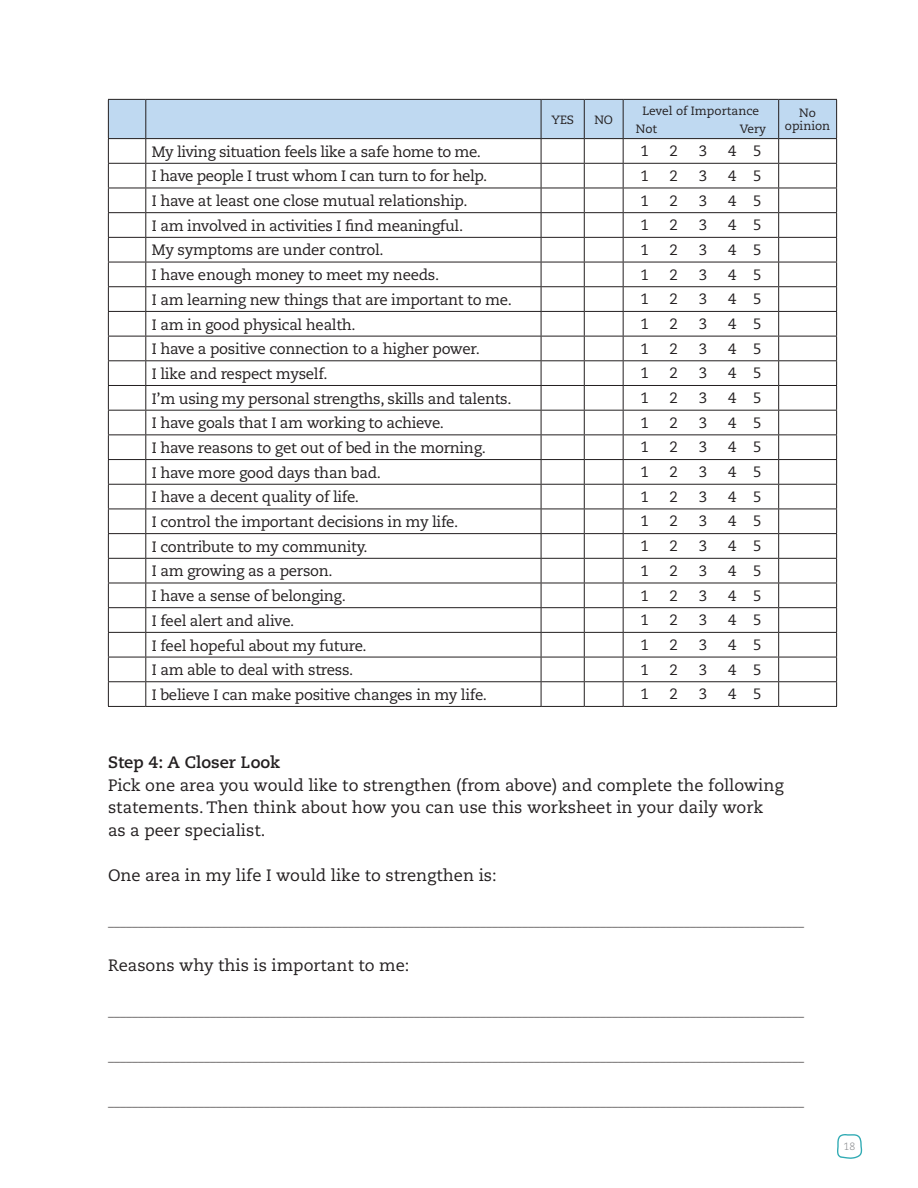
<style>
.page{position:relative;width:918px;height:1188px;background:#fff}
.page>*{position:absolute;margin:0;border:0;box-sizing:border-box;transform-origin:0 0}
.t1{font:16.5px/22.5px "Caecilia LT Std";color:#231f20}
.t2{font:700 16.5px "Caecilia LT Std";color:#231f20}
.t3{font:15px "Caecilia LT Std";letter-spacing:-.02em;color:#231f20}
.t4{font:700 12px "Caecilia LT Std";color:#231f20}
.t5{font:12px/18px "Caecilia LT Std";color:#231f20}
.t6{font:300 10.5px "Caecilia LT Std";color:#808285}
</style>
<div class="page">
<svg style="left:837px;top:1134px;width:25px;height:25px"></svg>
<svg style="left:108px;top:99px;width:729px;height:607px"></svg>
<hr style="left:108px;top:706px;width:38px;height:1px;background:#231f20">
<hr style="left:146px;top:706px;width:395px;height:1px;background:#231f20">
<hr style="left:541px;top:706px;width:43px;height:1px;background:#231f20">
<hr style="left:584px;top:706px;width:39px;height:1px;background:#231f20">
<hr style="left:623px;top:706px;width:156px;height:1px;background:#231f20">
<hr style="left:779px;top:706px;width:58px;height:1px;background:#231f20">
<p class="t5" style="left:551px;top:111px;width:24px">YES</p>
<p class="t5" style="left:594px;top:111px;width:20px">NO</p>
<p class="t5" style="left:636px;top:102px;width:125px;text-indent:7px">Level of Importance<br>Not</p>
<p class="t5" style="left:740px;top:120px;width:28px">Very</p>
<p class="t3" style="left:152px;top:143px;width:331px">My living situation feels like a safe home to me.</p>
<p class="t3" style="left:640px;top:142px;width:10px">1</p>
<p class="t3" style="left:670px;top:142px;width:10px">2</p>
<p class="t3" style="left:699px;top:142px;width:10px">3</p>
<p class="t3" style="left:728px;top:142px;width:35px">4 5</p>
<p class="t3" style="left:152px;top:168px;width:337px">I have people I trust whom I can turn to for help.</p>
<p class="t3" style="left:640px;top:167px;width:10px">1</p>
<p class="t3" style="left:670px;top:167px;width:10px">2</p>
<p class="t3" style="left:699px;top:167px;width:10px">3</p>
<p class="t3" style="left:728px;top:167px;width:35px">4 5</p>
<p class="t3" style="left:152px;top:192px;width:317px">I have at least one close mutual relationship.</p>
<p class="t3" style="left:640px;top:192px;width:10px">1</p>
<p class="t3" style="left:670px;top:192px;width:10px">2</p>
<p class="t3" style="left:699px;top:192px;width:10px">3</p>
<p class="t3" style="left:728px;top:192px;width:35px">4 5</p>
<p class="t3" style="left:152px;top:217px;width:313px">I am involved in activities I find meaningful.</p>
<p class="t3" style="left:640px;top:216px;width:10px">1</p>
<p class="t3" style="left:670px;top:216px;width:10px">2</p>
<p class="t3" style="left:699px;top:216px;width:10px">3</p>
<p class="t3" style="left:728px;top:216px;width:35px">4 5</p>
<p class="t3" style="left:152px;top:242px;width:233px">My symptoms are under control.</p>
<p class="t3" style="left:640px;top:241px;width:10px">1</p>
<p class="t3" style="left:670px;top:241px;width:10px">2</p>
<p class="t3" style="left:699px;top:241px;width:10px">3</p>
<p class="t3" style="left:728px;top:241px;width:35px">4 5</p>
<p class="t3" style="left:152px;top:266px;width:289px">I have enough money to meet my needs.</p>
<p class="t3" style="left:640px;top:266px;width:10px">1</p>
<p class="t3" style="left:670px;top:266px;width:10px">2</p>
<p class="t3" style="left:699px;top:266px;width:10px">3</p>
<p class="t3" style="left:728px;top:266px;width:35px">4 5</p>
<p class="t3" style="left:152px;top:291px;width:362px">I am learning new things that are important to me.</p>
<p class="t3" style="left:640px;top:290px;width:10px">1</p>
<p class="t3" style="left:670px;top:290px;width:10px">2</p>
<p class="t3" style="left:699px;top:290px;width:10px">3</p>
<p class="t3" style="left:728px;top:290px;width:35px">4 5</p>
<p class="t3" style="left:152px;top:316px;width:205px">I am in good physical health.</p>
<p class="t3" style="left:640px;top:315px;width:10px">1</p>
<p class="t3" style="left:670px;top:315px;width:10px">2</p>
<p class="t3" style="left:699px;top:315px;width:10px">3</p>
<p class="t3" style="left:728px;top:315px;width:35px">4 5</p>
<p class="t3" style="left:152px;top:340px;width:330px">I have a positive connection to a higher power.</p>
<p class="t3" style="left:640px;top:340px;width:10px">1</p>
<p class="t3" style="left:670px;top:340px;width:10px">2</p>
<p class="t3" style="left:699px;top:340px;width:10px">3</p>
<p class="t3" style="left:728px;top:340px;width:35px">4 5</p>
<p class="t3" style="left:152px;top:365px;width:177px">I like and respect myself.</p>
<p class="t3" style="left:640px;top:364px;width:10px">1</p>
<p class="t3" style="left:670px;top:364px;width:10px">2</p>
<p class="t3" style="left:699px;top:364px;width:10px">3</p>
<p class="t3" style="left:728px;top:364px;width:35px">4 5</p>
<p class="t3" style="left:152px;top:390px;width:361px">I’m using my personal strengths, skills and talents.</p>
<p class="t3" style="left:640px;top:389px;width:10px">1</p>
<p class="t3" style="left:670px;top:389px;width:10px">2</p>
<p class="t3" style="left:699px;top:389px;width:10px">3</p>
<p class="t3" style="left:728px;top:389px;width:35px">4 5</p>
<p class="t3" style="left:152px;top:414px;width:294px">I have goals that I am working to achieve.</p>
<p class="t3" style="left:640px;top:414px;width:10px">1</p>
<p class="t3" style="left:670px;top:414px;width:10px">2</p>
<p class="t3" style="left:699px;top:414px;width:10px">3</p>
<p class="t3" style="left:728px;top:414px;width:35px">4 5</p>
<p class="t3" style="left:152px;top:439px;width:336px">I have reasons to get out of bed in the morning.</p>
<p class="t3" style="left:640px;top:439px;width:10px">1</p>
<p class="t3" style="left:670px;top:439px;width:10px">2</p>
<p class="t3" style="left:699px;top:439px;width:10px">3</p>
<p class="t3" style="left:728px;top:439px;width:35px">4 5</p>
<p class="t3" style="left:152px;top:464px;width:231px">I have more good days than bad.</p>
<p class="t3" style="left:640px;top:463px;width:10px">1</p>
<p class="t3" style="left:670px;top:463px;width:10px">2</p>
<p class="t3" style="left:699px;top:463px;width:10px">3</p>
<p class="t3" style="left:728px;top:463px;width:35px">4 5</p>
<p class="t3" style="left:152px;top:488px;width:209px">I have a decent quality of life.</p>
<p class="t3" style="left:640px;top:488px;width:10px">1</p>
<p class="t3" style="left:670px;top:488px;width:10px">2</p>
<p class="t3" style="left:699px;top:488px;width:10px">3</p>
<p class="t3" style="left:728px;top:488px;width:35px">4 5</p>
<p class="t3" style="left:152px;top:513px;width:308px">I control the important decisions in my life.</p>
<p class="t3" style="left:640px;top:513px;width:10px">1</p>
<p class="t3" style="left:670px;top:513px;width:10px">2</p>
<p class="t3" style="left:699px;top:513px;width:10px">3</p>
<p class="t3" style="left:728px;top:513px;width:35px">4 5</p>
<p class="t3" style="left:152px;top:538px;width:217px">I contribute to my community.</p>
<p class="t3" style="left:640px;top:537px;width:10px">1</p>
<p class="t3" style="left:670px;top:537px;width:10px">2</p>
<p class="t3" style="left:699px;top:537px;width:10px">3</p>
<p class="t3" style="left:728px;top:537px;width:35px">4 5</p>
<p class="t3" style="left:152px;top:563px;width:182px">I am growing as a person.</p>
<p class="t3" style="left:640px;top:562px;width:10px">1</p>
<p class="t3" style="left:670px;top:562px;width:10px">2</p>
<p class="t3" style="left:699px;top:562px;width:10px">3</p>
<p class="t3" style="left:728px;top:562px;width:35px">4 5</p>
<p class="t3" style="left:152px;top:587px;width:196px">I have a sense of belonging.</p>
<p class="t3" style="left:640px;top:587px;width:10px">1</p>
<p class="t3" style="left:670px;top:587px;width:10px">2</p>
<p class="t3" style="left:699px;top:587px;width:10px">3</p>
<p class="t3" style="left:728px;top:587px;width:35px">4 5</p>
<p class="t3" style="left:152px;top:612px;width:144px">I feel alert and alive.</p>
<p class="t3" style="left:640px;top:611px;width:10px">1</p>
<p class="t3" style="left:670px;top:611px;width:10px">2</p>
<p class="t3" style="left:699px;top:611px;width:10px">3</p>
<p class="t3" style="left:728px;top:611px;width:35px">4 5</p>
<p class="t3" style="left:152px;top:637px;width:216px">I feel hopeful about my future.</p>
<p class="t3" style="left:640px;top:636px;width:10px">1</p>
<p class="t3" style="left:670px;top:636px;width:10px">2</p>
<p class="t3" style="left:699px;top:636px;width:10px">3</p>
<p class="t3" style="left:728px;top:636px;width:35px">4 5</p>
<p class="t3" style="left:152px;top:661px;width:203px">I am able to deal with stress.</p>
<p class="t3" style="left:640px;top:661px;width:10px">1</p>
<p class="t3" style="left:670px;top:661px;width:10px">2</p>
<p class="t3" style="left:699px;top:661px;width:10px">3</p>
<p class="t3" style="left:728px;top:661px;width:35px">4 5</p>
<p class="t3" style="left:152px;top:686px;width:337px">I believe I can make positive changes in my life.</p>
<p class="t3" style="left:640px;top:685px;width:10px">1</p>
<p class="t3" style="left:670px;top:685px;width:10px">2</p>
<p class="t3" style="left:699px;top:685px;width:10px">3</p>
<p class="t3" style="left:728px;top:685px;width:35px">4 5</p>
<p class="t5" style="left:785px;top:106px;width:47px;line-height:13.5px;text-align:center">No opinion</p>
<p class="t2" style="left:108px;top:753px;width:174px">Step 4: A Closer Look</p>
<p class="t1" style="left:108px;top:774px;width:677px">Pick one area you would like to strengthen (from above) and complete the following statements. Then think about how you can use this worksheet in your daily work as a peer specialist.</p>
<p class="t1" style="left:108px;top:864px;width:390px">One area in my life I would like to strengthen is:</p>
<p class="t4" style="left:108px;top:915px;width:697px">____________________________________________________________________________________________________________________</p>
<p class="t1" style="left:108px;top:954px;width:303px">Reasons why this is important to me:</p>
<p class="t4" style="left:108px;top:1005px;width:697px">____________________________________________________________________________________________________________________</p>
<p class="t4" style="left:108px;top:1050px;width:697px">____________________________________________________________________________________________________________________</p>
<p class="t4" style="left:108px;top:1095px;width:697px">____________________________________________________________________________________________________________________</p>
<p class="t6" style="left:844px;top:1140px;width:13px">18</p>
</div>
